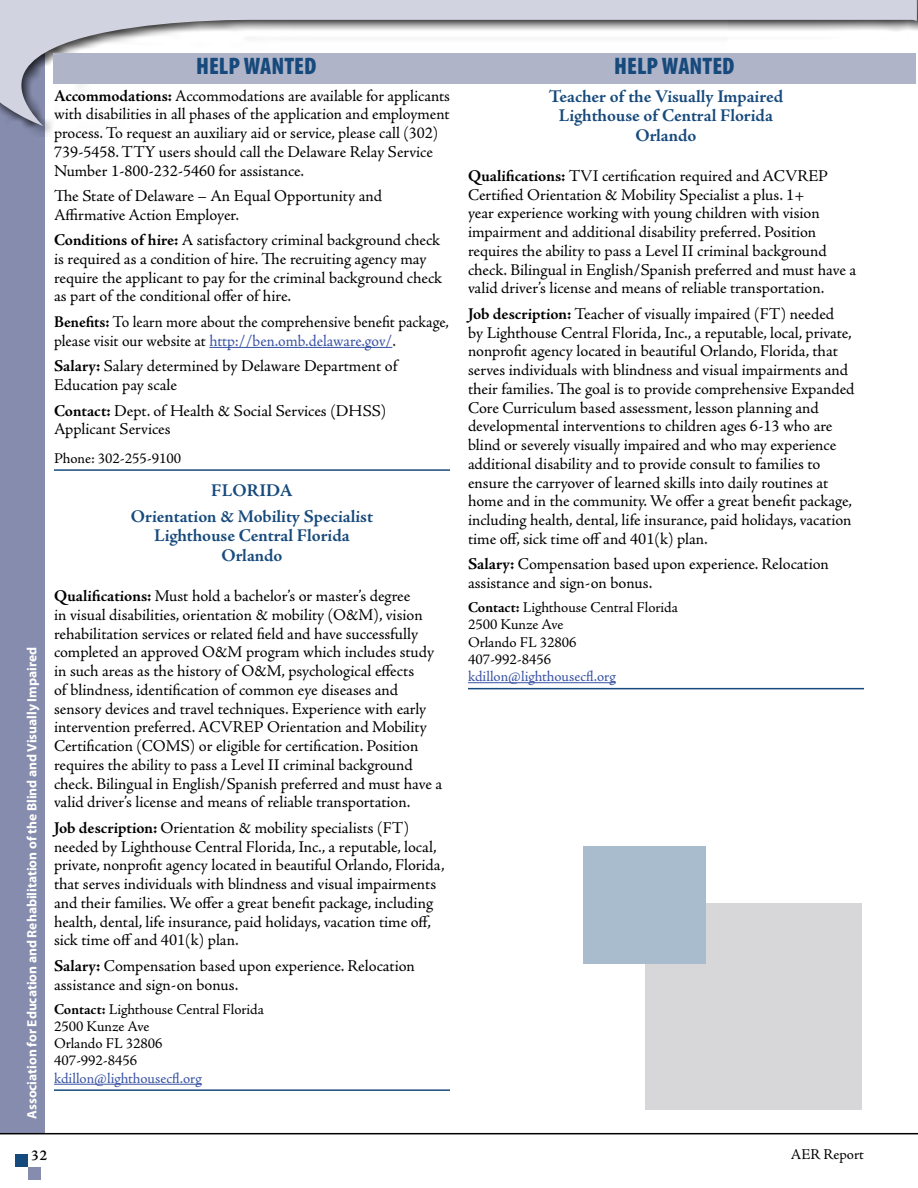
<style>
.page{position:relative;width:918px;height:1188px;background:#fff}
.page>*{position:absolute;margin:0;border:0;box-sizing:border-box;transform-origin:0 0}
.t1{font:900 condensed 24px "Myriad Pro";color:#174a7c}
.t2{font:700 18px/19.5px "Adobe Jenson Pro";letter-spacing:-.005em;color:#174a7c;text-align:center}
.t3{font:700 18px "Adobe Jenson Pro";letter-spacing:.015em;color:#174a7c}
.jobexbody{font:16.5px/18.8px "Adobe Jenson Pro";letter-spacing:-.005em;color:#000}
.jobexbody-2{font:16.5px/18.8px "Adobe Jenson Pro";letter-spacing:-.005em;color:#000;scale:.96 1}
.last_line{font:15px/17.2px "Adobe Jenson Pro";color:#000}
.t4{font:600 15px "Adobe Jenson Pro";color:#000}
.t5{font:700 13.5px "Myriad Pro";color:#fff}
.s1{font-weight:700}
.s2{color:#3953a4}
</style>
<div class="page">
<div style="left:0;top:0;width:45px;height:1134px;background:#858cad"></div>
<div style="left:28px;top:1167px;width:12px;height:13px;background:#858cad"></div>
<div style="left:15px;top:1154px;width:13px;height:13px;background:#174a7c"></div>
<div style="left:0;top:0;width:918px;height:136px;background:#fff"></div>
<svg style="left:0;top:0;width:916px;height:126px"></svg>
<hr style="left:916px;top:0;width:2px;height:136px;background:#000;opacity:.75">
<hr style="left:0;top:1133px;width:918px;height:1px;background:#000">
<hr style="left:209px;top:347px;width:183px;height:1px;background:#3953a4">
<hr style="left:54px;top:469px;width:396px;height:2px;background:#174a7c">
<hr style="left:54px;top:1089px;width:396px;height:2px;background:#174a7c">
<hr style="left:54px;top:1084px;width:148px;height:1px;background:#3953a4">
<hr style="left:468px;top:688px;width:396px;height:1px;background:#174a7c">
<hr style="left:468px;top:682px;width:148px;height:1px;background:#3953a4">
<div style="left:53px;top:53px;width:863px;height:31px;background:#b0b4c9"></div>
<hr style="left:917px;top:0;width:1px;height:1188px;background:#fff">
<div style="left:645px;top:903px;width:216px;height:206px;background:#d7d7d9"></div>
<div style="left:583px;top:847px;width:123px;height:117px;background:#a9bcce"></div>
<p class="t5" style="left:23px;top:1119px;width:473px;rotate:-90deg">Association for Education and Rehabilitation of the Blind and Visually Impaired</p>
<h1 class="t1" style="left:196px;top:51px;width:122px">HELP WANTED</h1>
<h1 class="t1" style="left:614px;top:51px;width:122px">HELP WANTED</h1>
<p class="jobexbody" style="left:54px;top:86px;width:398px"><span class="s1">Accommodations:</span> Accommodations are available for applicants with disabilities in all phases of the application and employment process. To request an auxiliary aid or service, please call (302)<br>739-5458. TTY users should call the Delaware Relay Service Number 1-800-232-5460 for assistance.</p>
<p class="jobexbody" style="left:54px;top:187px;width:330px">The State of Delaware – An Equal Opportunity and<br>Affirmative Action Employer.</p>
<p class="jobexbody" style="left:54px;top:231px;width:390px"><span class="s1">Conditions of hire:</span> A satisfactory criminal background check is required as a condition of hire. The recruiting agency may require the applicant to pay for the criminal background check as part of the conditional offer of hire.</p>
<p class="jobexbody-2" style="left:54px;top:313px;width:413px"><span class="s1">Benefits:</span> To learn more about the comprehensive benefit package, please visit our website at <span class="s2">http://ben.omb.delaware.gov/</span>.</p>
<p class="jobexbody" style="left:54px;top:357px;width:345px"><span class="s1">Salary:</span> Salary determined by Delaware Department of<br>Education pay scale</p>
<p class="jobexbody" style="left:54px;top:401px;width:334px"><span class="s1">Contact:</span> Dept. of Health &amp; Social Services (DHSS)<br>Applicant Services</p>
<p class="last_line" style="left:54px;top:450px;width:129px">Phone: 302-255-9100</p>
<h2 class="t3" style="left:211px;top:480px;width:83px">FLORIDA</h2>
<h3 class="t2" style="left:131px;top:507px;width:244px">Orientation &amp; Mobility Specialist<br>Lighthouse Central Florida<br>Orlando</h3>
<p class="jobexbody" style="left:54px;top:587px;width:390px"><span class="s1">Qualifications:</span> Must hold a bachelor’s or master’s degree<br>in visual disabilities, orientation &amp; mobility (O&amp;M), vision rehabilitation services or related field and have successfully completed an approved O&amp;M program which includes study in such areas as the history of O&amp;M, psychological effects<br>of blindness, identification of common eye diseases and sensory devices and travel techniques. Experience with early intervention preferred. ACVREP Orientation and Mobility Certification (COMS) or eligible for certification. Position requires the ability to pass a Level II criminal background check. Bilingual in English/Spanish preferred and must have a valid driver’s license and means of reliable transportation.</p>
<p class="jobexbody" style="left:54px;top:819px;width:392px"><span class="s1">Job description:</span> Orientation &amp; mobility specialists (FT) needed by Lighthouse Central Florida, Inc., a reputable, local, private, nonprofit agency located in beautiful Orlando, Florida, that serves individuals with blindness and visual impairments and their families. We offer a great benefit package, including health, dental, life insurance, paid holidays, vacation time off, sick time off and 401(k) plan.</p>
<p class="jobexbody" style="left:54px;top:957px;width:362px"><span class="s1">Salary:</span> Compensation based upon experience. Relocation assistance and sign-on bonus.</p>
<p class="last_line" style="left:54px;top:1001px;width:211px"><span class="s1">Contact:</span> Lighthouse Central Florida<br>2500 Kunze Ave<br>Orlando FL 32806<br>407-992-8456 <span class="s2">kdillon@lighthousecfl.org</span></p>
<h3 class="t2" style="left:549px;top:87px;width:236px">Teacher of the Visually Impaired<br>Lighthouse of Central Florida<br>Orlando</h3>
<p class="jobexbody" style="left:468px;top:167px;width:390px"><span class="s1">Qualifications:</span> TVI certification required and ACVREP Certified Orientation &amp; Mobility Specialist a plus. 1+<br>year experience working with young children with vision impairment and additional disability preferred. Position requires the ability to pass a Level II criminal background check. Bilingual in English/Spanish preferred and must have a valid driver’s license and means of reliable transportation.</p>
<p class="jobexbody" style="left:468px;top:305px;width:388px"><span class="s1">Job description:</span> Teacher of visually impaired (FT) needed<br>by Lighthouse Central Florida, Inc., a reputable, local, private, nonprofit agency located in beautiful Orlando, Florida, that serves individuals with blindness and visual impairments and their families. The goal is to provide comprehensive Expanded Core Curriculum based assessment, lesson planning and developmental interventions to children ages 6-13 who are blind or severely visually impaired and who may experience additional disability and to provide consult to families to ensure the carryover of learned skills into daily routines at home and in the community. We offer a great benefit package, including health, dental, life insurance, paid holidays, vacation time off, sick time off and 401(k) plan.</p>
<p class="jobexbody" style="left:468px;top:555px;width:362px"><span class="s1">Salary:</span> Compensation based upon experience. Relocation assistance and sign-on bonus.</p>
<p class="last_line" style="left:468px;top:599px;width:211px"><span class="s1">Contact:</span> Lighthouse Central Florida<br>2500 Kunze Ave<br>Orlando FL 32806<br>407-992-8456 <span class="s2">kdillon@lighthousecfl.org</span></p>
<p class="t4" style="left:31px;top:1146px;width:18px">32</p>
<p class="last_line" style="left:791px;top:1146px;width:75px">AER Report</p>
</div>
